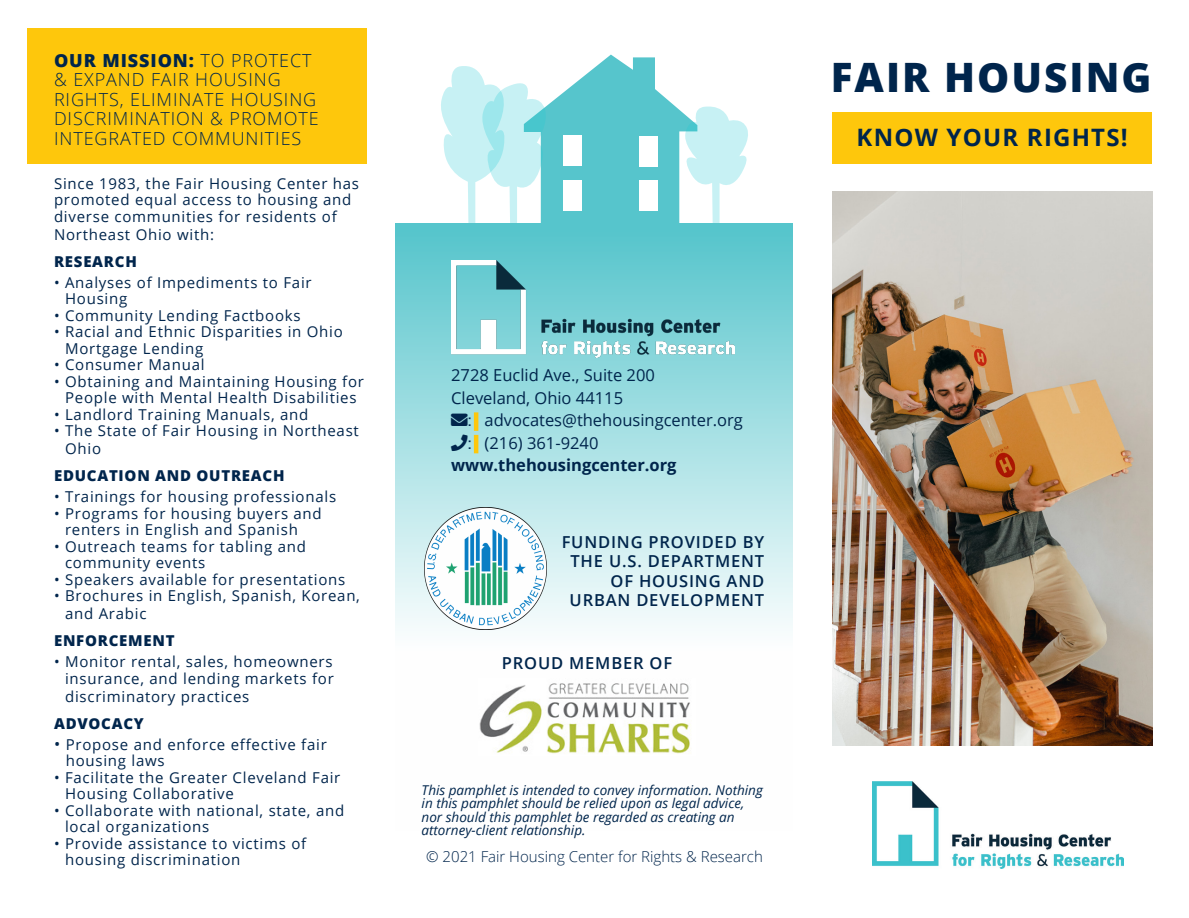
<style>
.page{position:relative;width:1189px;height:918px;background:#fff}
.page>*{position:absolute;margin:0;border:0;box-sizing:border-box;transform-origin:0 0}
.t1{font:800 40.5px "Open Sans";letter-spacing:.05em;color:#00254c}
.t2{font:700 24px "Open Sans";letter-spacing:.05em;color:#00254c}
.t3{font:300 18px/19.5px "Open Sans";letter-spacing:.05em;color:#00254c}
.t4{font:16.5px "Open Sans";color:#00254c}
.t5{font:600 16.5px/19.5px "Open Sans";letter-spacing:.05em;color:#00254c;text-align:right}
.t6{font:700 16.5px "Open Sans";color:#00254c}
.t7{font:15px/16.5px "Open Sans";letter-spacing:.05em;color:#00254c}
.t8{font:800 15px "Open Sans";letter-spacing:.05em;color:#00254c}
.t9{font:300 15px "Open Sans";color:#00254c}
.t10{font:italic 13.5px/13.5px "Open Sans";color:#00254c}
.s1{font-weight:800}
.s2{font-size:16.5px}
.s3{font-weight:800;color:#fec70c}
</style>
<div class="page">
<img style="left:832px;top:191px;width:319px;height:554px">
<div style="left:27px;top:28px;width:339px;height:135px;background:#fec70c"></div>
<div style="left:832px;top:112px;width:319px;height:51px;background:#fec70c"></div>
<svg style="left:441px;top:55px;width:307px;height:168px"></svg>
<svg style="left:395px;top:223px;width:398px;height:407px;background:#a7e0e4"></svg>
<img style="left:479px;top:683px;width:211px;height:71px">
<img style="left:872px;top:782px;width:251px;height:87px">
<img style="left:452px;top:260px;width:282px;height:98px">
<img style="left:425px;top:508px;width:121px;height:121px">
<svg style="left:451px;top:414px;width:17px;height:13px"></svg>
<svg style="left:451px;top:434px;width:17px;height:17px"></svg>
<p class="t3" style="left:54px;top:50px;width:266px"><span class="s1">OUR MISSION:</span> TO PROTECT &amp; EXPAND FAIR HOUSING<br>RIGHTS, ELIMINATE HOUSING<br>DISCRIMINATION &amp; PROMOTE<br>INTEGRATED COMMUNITIES</p>
<p class="t7" style="left:54px;top:175px;width:306px">Since 1983, the Fair Housing Center has promoted equal access to housing and diverse communities for residents of</p>
<p class="t7" style="left:54px;top:226px;width:161px">Northeast Ohio with:</p>
<p class="t8" style="left:54px;top:250px;width:84px">RESEARCH</p>
<p class="t7" style="left:65px;top:274px;width:248px;text-indent:-11px">• Analyses of Impediments to Fair<br>Housing</p>
<p class="t7" style="left:54px;top:307px;width:248px">• Community Lending Factbooks</p>
<p class="t7" style="left:65px;top:323px;width:279px;text-indent:-11px">• Racial and Ethnic Disparities in Ohio<br>Mortgage Lending</p>
<p class="t7" style="left:54px;top:356px;width:152px">• Consumer Manual</p>
<p class="t7" style="left:54px;top:373px;width:311px;text-align:center">• Obtaining and Maintaining Housing for<br>People with Mental Health Disabilities</p>
<p class="t7" style="left:54px;top:406px;width:256px">• Landlord Training Manuals, and</p>
<p class="t7" style="left:65px;top:421px;width:295px;line-height:18px;text-indent:-11px">• The State of Fair Housing in Northeast<br>Ohio</p>
<p class="t8" style="left:54px;top:464px;width:232px">EDUCATION AND OUTREACH</p>
<p class="t7" style="left:54px;top:488px;width:284px">• Trainings for housing professionals</p>
<p class="t7" style="left:65px;top:505px;width:258px;text-indent:-11px">• Programs for housing buyers and renters in English and Spanish</p>
<p class="t7" style="left:65px;top:538px;width:242px;text-indent:-11px">• Outreach teams for tabling and community events</p>
<p class="t7" style="left:54px;top:571px;width:293px">• Speakers available for presentations</p>
<p class="t7" style="left:65px;top:586px;width:296px;line-height:18px;text-indent:-11px">• Brochures in English, Spanish, Korean, and Arabic</p>
<p class="t8" style="left:54px;top:629px;width:122px">ENFORCEMENT</p>
<p class="t7" style="left:54px;top:653px;width:281px;text-align:right">• Monitor rental, sales, homeowners insurance, and lending markets for</p>
<p class="t7" style="left:65px;top:688px;width:186px">discriminatory practices</p>
<p class="t8" style="left:54px;top:712px;width:91px">ADVOCACY</p>
<p class="t7" style="left:66px;top:736px;width:263px;text-indent:-12px"><span class="s2">•</span> Propose and enforce effective fair housing laws</p>
<p class="t7" style="left:65px;top:769px;width:277px;text-indent:-11px">• Facilitate the Greater Cleveland Fair<br>Housing Collaborative</p>
<p class="t7" style="left:65px;top:802px;width:281px;text-indent:-11px">• Collaborate with national, state, and local organizations</p>
<p class="t7" style="left:65px;top:835px;width:243px;text-indent:-11px">• Provide assistance to victims of housing discrimination</p>
<p class="t4" style="left:451px;top:364px;width:205px">2728 Euclid Ave., Suite 200</p>
<p class="t4" style="left:451px;top:386px;width:173px">Cleveland, Ohio 44115</p>
<p class="t4" style="left:451px;top:409px;width:293px">■❖●□ <span class="s3">|</span> advocates@thehousingcenter.org</p>
<p class="t4" style="left:451px;top:431px;width:149px">□■ <span class="s3">|</span> (216) 361-9240</p>
<p class="t6" style="left:451px;top:453px;width:227px">www.thehousingcenter.org</p>
<p class="t5" style="left:561px;top:532px;width:204px">FUNDING PROVIDED BY<br>THE U.S. DEPARTMENT<br>OF HOUSING AND<br>URBAN DEVELOPMENT</p>
<p class="t5" style="left:502px;top:653px;width:172px">PROUD MEMBER OF</p>
<p class="t10" style="left:421px;top:783px;width:343px">This pamphlet is intended to convey information. Nothing in this pamphlet should be relied upon as legal advice, nor should this pamphlet be regarded as creating an attorney-client relationship.</p>
<p class="t9" style="left:426px;top:846px;width:338px">© 2021 Fair Housing Center for Rights &amp; Research</p>
<p class="t1" style="left:830px;top:47px;width:322px">FAIR HOUSING</p>
<p class="t2" style="left:856px;top:120px;width:273px">KNOW YOUR RIGHTS!</p>
</div>
